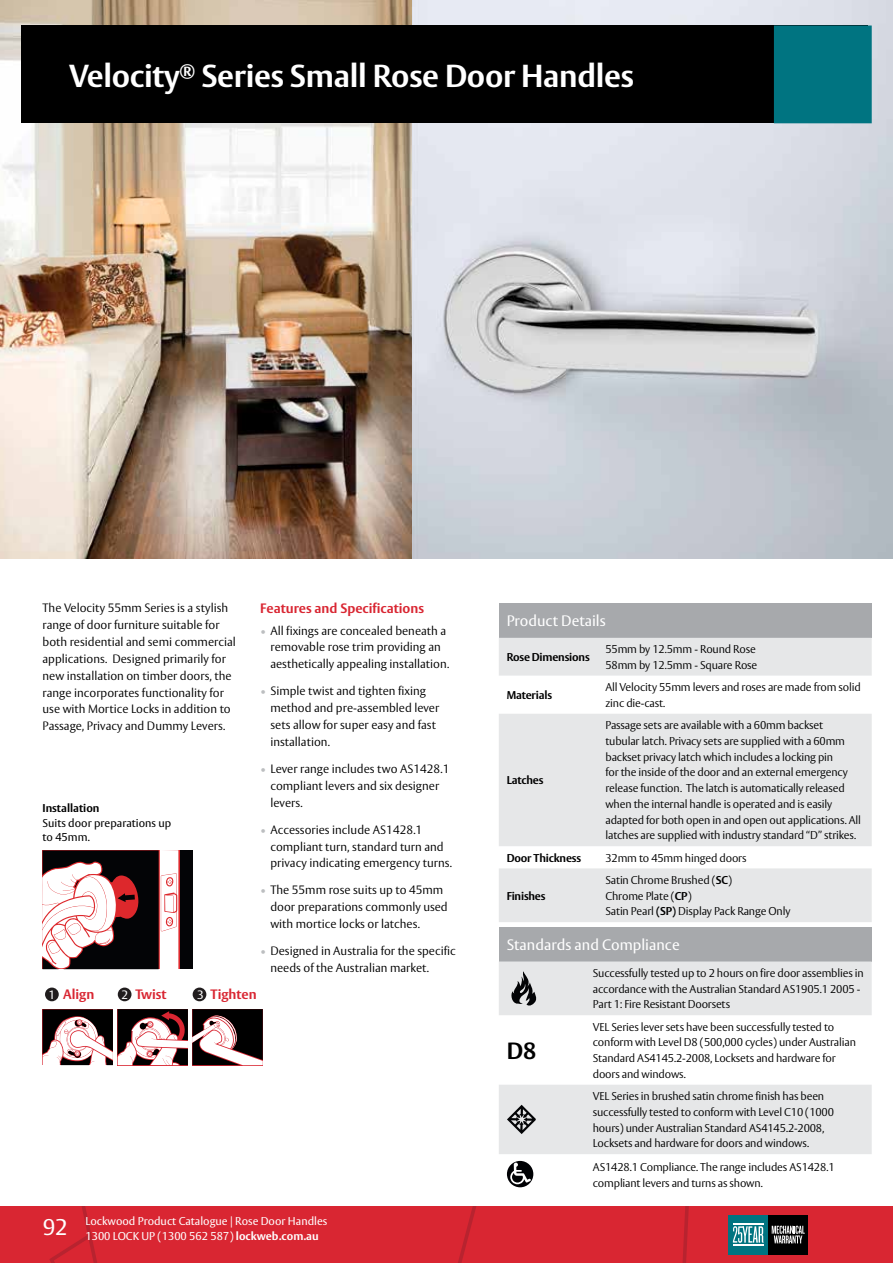
<style>
.page{position:relative;width:893px;height:1263px;background:#fff}
.page>*{position:absolute;margin:0;border:0;box-sizing:border-box;transform-origin:0 0}
.t1{font:700 31.5px "ASSA Vesta";letter-spacing:-.01em;color:#fff}
.t2{font:700 23.25px "ASSA Vesta";color:#000}
.t3{font:22.5px "ASSA Vesta";color:#fff}
.t4{font:15px "ASSA Vesta";color:#fff}
.t5{font:700 13.5px "ASSA Vesta";color:#d92632}
.t6{font:300 12px/16.8px "ASSA Vesta";color:#000}
.t7{font:300 11.25px/15.8px "ASSA Vesta";letter-spacing:-.015em;color:#000}
.t8{font:11.25px/15px "ASSA Vesta";color:#fff}
.t9{font:700 11.25px "ASSA Vesta";letter-spacing:-.015em;color:#000}
.t10{font:11.25px/13.5px "ASSA Vesta";color:#000}
.s1{color:#bcbec0}
.s2{font-weight:400;font-size:12px;color:#fff}
.s3{font-weight:700}
</style>
<div class="page">
<div style="left:0;top:1206px;width:892px;height:57px;background:#d92632"></div>
<svg style="left:57px;top:1206px;width:37px;height:34px"></svg>
<svg style="left:892px;top:1206px;width:1px;height:57px"></svg>
<img style="left:0;top:0;width:412px;height:558px">
<img style="left:412px;top:0;width:481px;height:558px">
<div style="left:728px;top:1215px;width:40px;height:40px;background:#007481"></div>
<div style="left:768px;top:1215px;width:40px;height:40px;background:#000"></div>
<svg style="left:772px;top:1225px;width:33px;height:18px"></svg>
<svg style="left:733px;top:1226px;width:30px;height:17px"></svg>
<hr style="left:733px;top:1224px;width:30px;height:1px;background:#fff">
<hr style="left:733px;top:1244px;width:30px;height:1px;background:#fff">
<div style="left:21px;top:26px;width:846px;height:97px;background:#000"></div>
<div style="left:774px;top:26px;width:98px;height:97px;background:#007481"></div>
<div style="left:499px;top:603px;width:373px;height:35px;background:#a7a9ac"></div>
<div style="left:499px;top:638px;width:373px;height:38px;background:#e6e7e8"></div>
<svg style="left:499px;top:714px;width:373px;height:208px;background:#e8e9ea"></svg>
<div style="left:499px;top:927px;width:373px;height:34px;background:#a7a9ac"></div>
<div style="left:499px;top:961px;width:373px;height:54px;background:#e6e7e8"></div>
<div style="left:499px;top:1085px;width:373px;height:69px;background:#e6e7e8"></div>
<svg style="left:507px;top:1161px;width:26px;height:26px"></svg>
<div style="left:180px;top:850px;width:12px;height:119px;background:#030406"></div>
<svg style="left:43px;top:850px;width:135px;height:119px"></svg>
<svg style="left:43px;top:1009px;width:220px;height:56px"></svg>
<div style="left:45px;top:987px;width:14px;height:14px;background:#211d1e;border-radius:50%"></div>
<div style="left:118px;top:987px;width:13px;height:14px;background:#211d1e;border-radius:50%"></div>
<div style="left:193px;top:987px;width:13px;height:14px;background:#211d1e;border-radius:50%"></div>
<h1 class="t1" style="left:69px;top:56px;width:566px">Velocity<sup>®</sup> Series Small Rose Door Handles</h1>
<p class="t6" style="left:43px;top:600px;width:195px">The Velocity 55mm Series is a stylish range of door furniture suitable for both residential and semi commercial applications. Designed primarily for new installation on timber doors, the range incorporates functionality for use with Mortice Locks in addition to Passage, Privacy and Dummy Levers.</p>
<p class="t9" style="left:43px;top:801px;width:58px">Installation</p>
<p class="t10" style="left:43px;top:817px;width:130px">Suits door preparations up to 45mm.</p>
<p class="t5" style="left:260px;top:600px;width:165px">Features and Specifications</p>
<p class="t6" style="left:270px;top:622px;width:180px;text-indent:-10px"><span class="s1">•</span> All fixings are concealed beneath a removable rose trim providing an aesthetically appealing installation.</p>
<p class="t6" style="left:270px;top:683px;width:170px;text-indent:-10px"><span class="s1">•</span> Simple twist and tighten fixing method and pre-assembled lever sets allow for super easy and fast installation.</p>
<p class="t6" style="left:270px;top:761px;width:181px;text-indent:-10px"><span class="s1">•</span> Lever range includes two AS1428.1 compliant levers and six designer levers.</p>
<p class="t6" style="left:270px;top:821px;width:183px;text-indent:-10px"><span class="s1">•</span> Accessories include AS1428.1 compliant turn, standard turn and privacy indicating emergency turns.</p>
<p class="t6" style="left:270px;top:882px;width:179px;text-indent:-10px"><span class="s1">•</span> The 55mm rose suits up to 45mm door preparations commonly used with mortice locks or latches.</p>
<p class="t6" style="left:270px;top:943px;width:187px;text-indent:-10px"><span class="s1">•</span> Designed in Australia for the specific needs of the Australian market.</p>
<p class="t5" style="left:49px;top:986px;width:47px"><span class="s2">1</span> Align</p>
<p class="t5" style="left:122px;top:986px;width:47px"><span class="s2">2</span> Twist</p>
<p class="t5" style="left:197px;top:986px;width:61px"><span class="s2">3</span> Tighten</p>
<h3 class="t3" style="left:43px;top:1214px;width:26px">92</h3>
<p class="t8" style="left:85px;top:1214px;width:243px">Lockwood Product Catalogue | Rose Door Handles<br>1300 LOCK UP (1300 562 587) <span class="s3">lockweb.com.au</span></p>
<h3 class="t4" style="left:507px;top:612px;width:101px">Product Details</h3>
<p class="t9" style="left:507px;top:650px;width:85px">Rose Dimensions</p>
<p class="t7" style="left:605px;top:642px;width:153px">55mm by 12.5mm - Round Rose<br>58mm by 12.5mm - Square Rose</p>
<p class="t9" style="left:507px;top:688px;width:47px">Materials</p>
<p class="t7" style="left:605px;top:680px;width:257px">All Velocity 55mm levers and roses are made from solid zinc die-cast.</p>
<p class="t9" style="left:507px;top:773px;width:38px">Latches</p>
<p class="t7" style="left:605px;top:718px;width:257px">Passage sets are available with a 60mm backset<br>tubular latch. Privacy sets are supplied with a 60mm backset privacy latch which includes a locking pin<br>for the inside of the door and an external emergency release function. The latch is automatically released when the internal handle is operated and is easily adapted for both open in and open out applications. All latches are supplied with industry standard “D” strikes.</p>
<p class="t9" style="left:507px;top:851px;width:76px">Door Thickness</p>
<p class="t7" style="left:605px;top:850px;width:143px">32mm to 45mm hinged doors</p>
<p class="t9" style="left:507px;top:889px;width:40px">Finishes</p>
<p class="t7" style="left:605px;top:872px;width:186px">Satin Chrome Brushed (<span class="s3">SC</span>)<br>Chrome Plate (<span class="s3">CP</span>)<br>Satin Pearl <span class="s3">(SP)</span> Display Pack Range Only</p>
<h3 class="t4" style="left:507px;top:935px;width:174px">Standards and Compliance</h3>
<p class="t7" style="left:593px;top:966px;width:272px">Successfully tested up to 2 hours on fire door assemblies in accordance with the Australian Standard AS1905.1 2005 -<br>Part 1: Fire Resistant Doorsets</p>
<h2 class="t2" style="left:507px;top:1036px;width:31px">D8</h2>
<p class="t7" style="left:593px;top:1019px;width:265px">VEL Series lever sets have been successfully tested to conform with Level D8 (500,000 cycles) under Australian Standard AS4145.2-2008, Locksets and hardware for doors and windows.</p>
<p class="t7" style="left:593px;top:1089px;width:243px">VEL Series in brushed satin chrome finish has been successfully tested to conform with Level C10 (1000 hours) under Australian Standard AS4145.2-2008, Locksets and hardware for doors and windows.</p>
<p class="t7" style="left:593px;top:1159px;width:243px">AS1428.1 Compliance. The range includes AS1428.1 compliant levers and turns as shown.</p>
</div>
